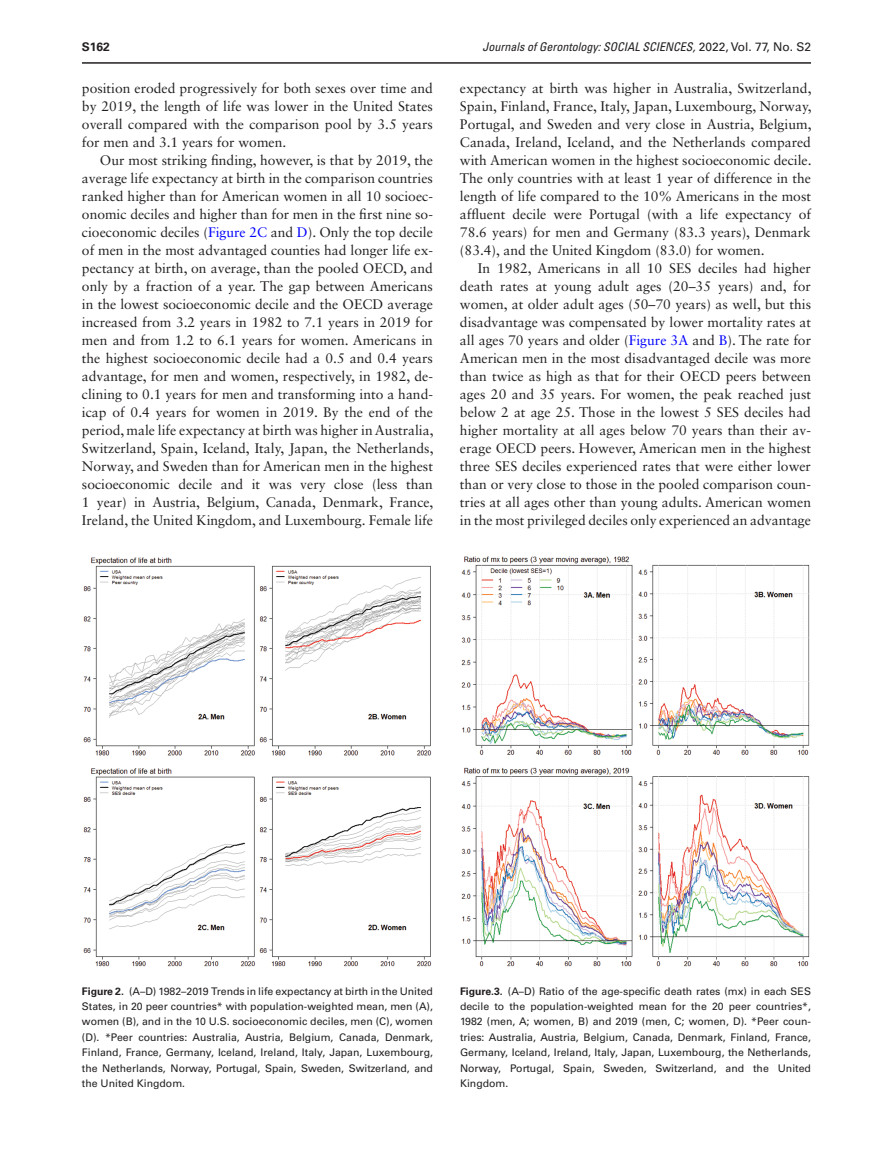
<style>
.page{position:relative;width:893px;height:1174px;background:#fff}
.page>*{position:absolute;margin:0;border:0;box-sizing:border-box;transform-origin:0 0}
.t1{font:13.8px/18px "Sabon LT Std";color:#231f20;text-align:justify}
.t2{font:italic condensed 12px "Univers LT Std";color:#231f20}
.t3{font:700 12px "Univers LT Std";color:#231f20}
.t4{font:10.5px/15.3px "Univers LT Std";color:#231f20;text-align:justify}
.s1{font-style:normal;font-stretch:normal}
.s2{color:#00f}
.s3{font-weight:700}
</style>
<div class="page">
<img style="left:83px;top:557px;width:349px;height:410px">
<img style="left:461px;top:556px;width:349px;height:411px">
<hr style="left:82px;top:62px;width:729px;height:2px;background:#231f20">
<p class="t3" style="left:82px;top:40px;width:30px">S162</p>
<p class="t2" style="left:483px;top:39px;width:330px">Journals of Gerontology: SOCIAL SCIENCES, <span class="s1">2022, Vol. 77, No. S2</span></p>
<p class="t1" style="left:82px;top:79px;width:353px">position eroded progressively for both sexes over time and by 2019, the length of life was lower in the United States overall compared with the comparison pool by 3.5 years for men and 3.1 years for women.</p>
<p class="t1" style="left:82px;top:151px;width:353px;text-indent:18px">Our most striking finding, however, is that by 2019, the average life expectancy at birth in the comparison countries ranked higher than for American women in all 10 socioec&shy;onomic deciles and higher than for men in the first nine so&shy;cioeconomic deciles (<span class="s2">Figure 2C</span> and <span class="s2">D</span>). Only the top decile of men in the most advantaged counties had longer life ex&shy;pectancy at birth, on average, than the pooled OECD, and only by a fraction of a year. The gap between Americans in the lowest socioeconomic decile and the OECD average increased from 3.2 years in 1982 to 7.1 years in 2019 for men and from 1.2 to 6.1 years for women. Americans in the highest socioeconomic decile had a 0.5 and 0.4 years advantage, for men and women, respectively, in 1982, de&shy;clining to 0.1 years for men and transforming into a hand&shy;icap of 0.4 years for women in 2019. By the end of the period, male life expectancy at birth was higher in Australia, Switzerland, Spain, Iceland, Italy, Japan, the Netherlands, Norway, and Sweden than for American men in the highest socioeconomic decile and it was very close (less than 1 year) in Austria, Belgium, Canada, Denmark, France, Ireland, the United Kingdom, and Luxembourg. Female life</p>
<p class="t1" style="left:460px;top:79px;width:353px">expectancy at birth was higher in Australia, Switzerland, Spain, Finland, France, Italy, Japan, Luxembourg, Norway, Portugal, and Sweden and very close in Austria, Belgium, Canada, Ireland, Iceland, and the Netherlands compared with American women in the highest socioeconomic decile.<br>The only countries with at least 1 year of difference in the length of life compared to the 10% Americans in the most affluent decile were Portugal (with a life expectancy of 78.6 years) for men and Germany (83.3 years), Denmark (83.4), and the United Kingdom (83.0) for women.</p>
<p class="t1" style="left:460px;top:259px;width:353px;text-indent:18px">In 1982, Americans in all 10 SES deciles had higher death rates at young adult ages (20–35 years) and, for women, at older adult ages (50–70 years) as well, but this disadvantage was compensated by lower mortality rates at all ages 70 years and older (<span class="s2">Figure 3A</span> and <span class="s2">B</span>). The rate for American men in the most disadvantaged decile was more than twice as high as that for their OECD peers between ages 20 and 35 years. For women, the peak reached just below 2 at age 25. Those in the lowest 5 SES deciles had higher mortality at all ages below 70 years than their av&shy;erage OECD peers. However, American men in the highest three SES deciles experienced rates that were either lower than or very close to those in the pooled comparison coun&shy;tries at all ages other than young adults. American women in the most privileged deciles only experienced an advantage</p>
<p class="t4" style="left:82px;top:983px;width:353px"><span class="s3">Figure 2.</span> (A–D) 1982–2019 Trends in life expectancy at birth in the United States, in 20 peer countries* with population-weighted mean, men (A), women (B), and in the 10 U.S. socioeconomic deciles, men (C), women (D). *Peer countries: Australia, Austria, Belgium, Canada, Denmark, Finland, France, Germany, Iceland, Ireland, Italy, Japan, Luxembourg, the Netherlands, Norway, Portugal, Spain, Sweden, Switzerland, and the United Kingdom.</p>
<p class="t4" style="left:460px;top:983px;width:353px"><span class="s3">Figure.3.</span> (A–D) Ratio of the age-specific death rates (mx) in each SES decile to the population-weighted mean for the 20 peer countries*, 1982 (men, A; women, B) and 2019 (men, C; women, D). *Peer coun&shy;tries: Australia, Austria, Belgium, Canada, Denmark, Finland, France, Germany, Iceland, Ireland, Italy, Japan, Luxembourg, the Netherlands, Norway, Portugal, Spain, Sweden, Switzerland, and the United Kingdom.</p>
</div>
